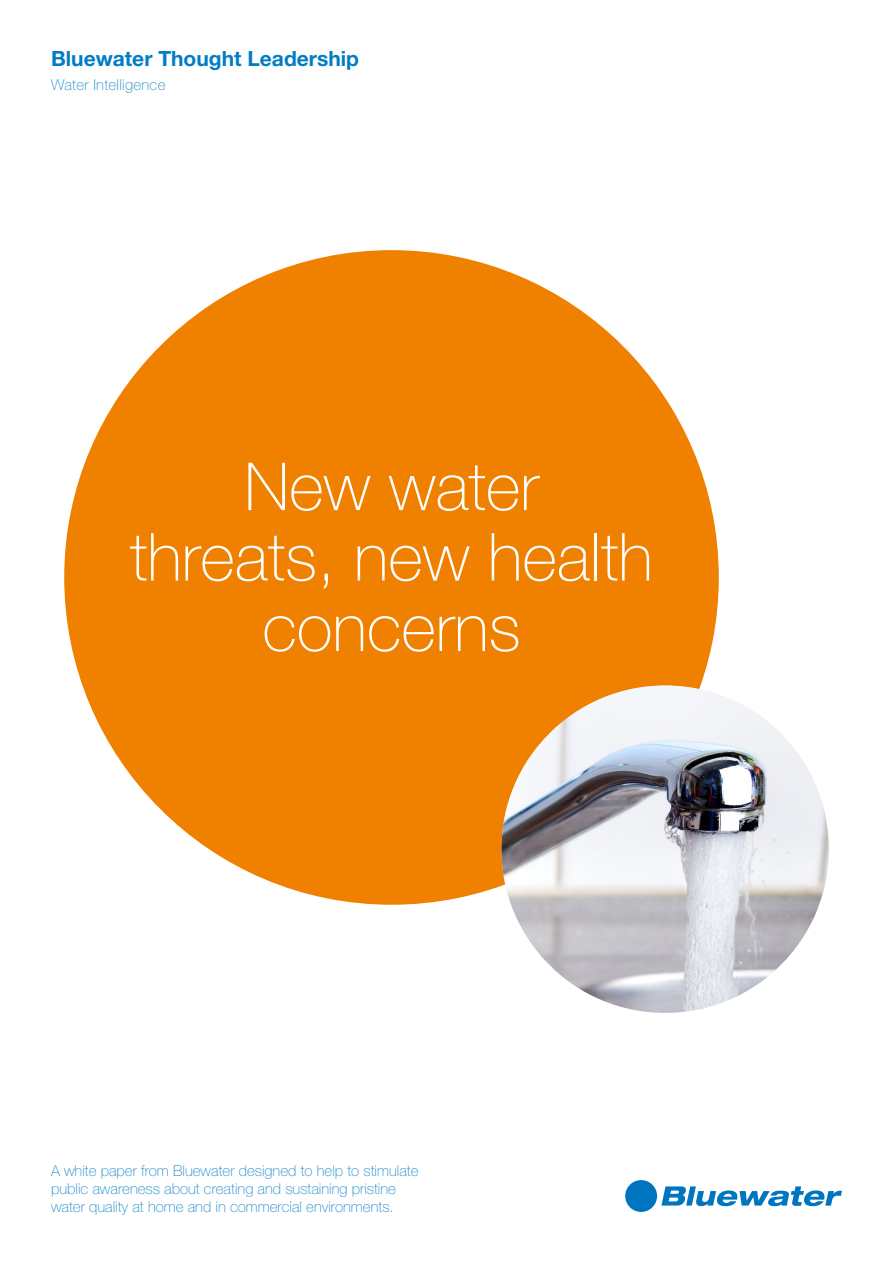
<style>
.page{position:relative;width:893px;height:1263px;background:#fff}
.page>*{position:absolute;margin:0;border:0;box-sizing:border-box;transform-origin:0 0}
.t1{font:100 66.3px/70.3px "Helvetica Neue LT Std";color:#fff;text-align:center}
.t2{font:700 21px "Helvetica Neue LT Std";color:#007dc5}
.t3{font:100 15px/18px "Helvetica Neue LT Std";color:#1a8acb}
.t4{font:100 15px "Helvetica Neue LT Std";letter-spacing:.02em;color:#1a8acb}
</style>
<div class="page">
<div style="left:64px;top:250px;width:655px;height:655px;background:#f08100;border-radius:50%"></div>
<div style="left:625px;top:1180px;width:32px;height:32px;background:#0075bf;border-radius:50%"></div>
<svg style="left:661px;top:1186px;width:181px;height:20px"></svg>
<img style="left:501px;top:685px;width:328px;height:328px;border-radius:164px">
<h2 class="t2" style="left:51px;top:46px;width:309px">Bluewater Thought Leadership</h2>
<p class="t4" style="left:51px;top:76px;width:116px">Water Intelligence</p>
<h1 class="t1" style="left:130px;top:451px;width:524px">New water<br>threats, new health concerns</h1>
<p class="t3" style="left:51px;top:1161px;width:369px">A white paper from Bluewater designed to help to stimulate public awareness about creating and sustaining pristine water quality at home and in commercial environments.</p>
</div>
